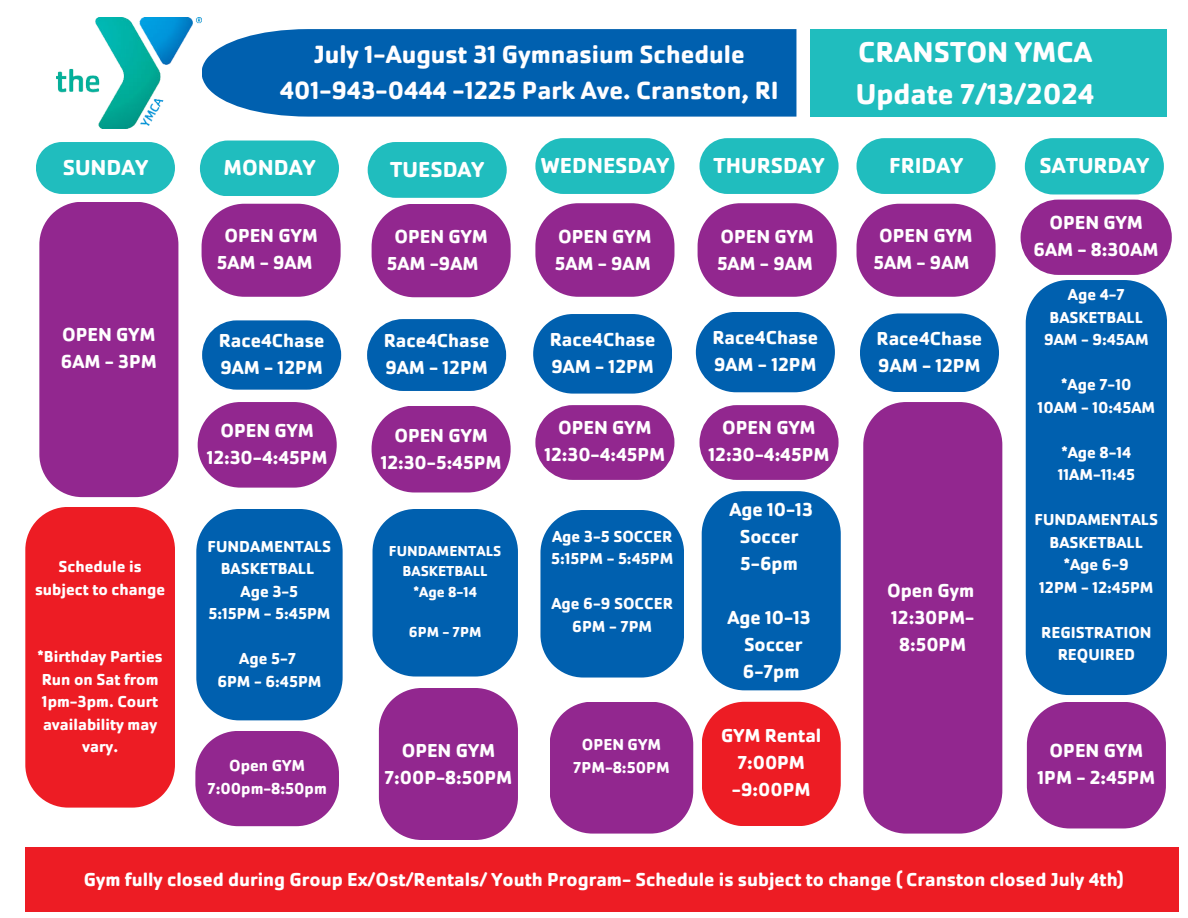
<style>
.page{position:relative;width:1188px;height:918px;background:#fff}
.page>*{position:absolute;margin:0;border:0;box-sizing:border-box;transform-origin:0 0}
.t1{font:700 29.85px/41.8px "Cachet Pro";color:#fffeff}
.t2{font:700 25.95px/35.8px "Cachet Pro";color:#fffeff;text-align:center}
.t3{font:700 22.5px "Cachet Pro";color:#fff}
.t4{font:700 19.5px/27px "Cachet Pro";color:#fff;text-align:center}
.t5{font:700 19.5px/27px "Cachet Pro";color:#fffeff;text-align:center}
.t6{font:700 16.5px/22.5px "Cachet Pro";color:#fffeff;text-align:center}
.t7{font:700 16.5px/22.5px "Cachet Pro";color:#fff;text-align:center}
.t8{font:700 15px/20.2px "Cachet Pro";color:#fffeff;text-align:center}
</style>
<div class="page">
<div style="left:202px;top:29px;width:594px;height:88px;background:#0060af"></div>
<div style="left:811px;top:29px;width:356px;height:88px;background:#20bdbe"></div>
<div style="left:200px;top:141px;width:139px;height:55px;background:#20bdbe;border-radius:28px"></div>
<div style="left:368px;top:142px;width:139px;height:56px;background:#20bdbe;border-radius:28px"></div>
<div style="left:535px;top:138px;width:139px;height:56px;background:#20bdbe;border-radius:28px"></div>
<div style="left:699px;top:138px;width:140px;height:56px;background:#20bdbe;border-radius:28px"></div>
<div style="left:857px;top:138px;width:139px;height:56px;background:#20bdbe;border-radius:28px"></div>
<svg style="left:1025px;top:138px;width:139px;height:56px;background:#33c2c3"></svg>
<svg style="left:36px;top:142px;width:139px;height:52px;background:#32c2c3"></svg>
<svg style="left:202px;top:204px;width:139px;height:93px;background:#9f419c"></svg>
<svg style="left:372px;top:204px;width:139px;height:93px;background:#9e409c"></svg>
<svg style="left:535px;top:203px;width:139px;height:94px;background:#9f429d"></svg>
<svg style="left:1021px;top:200px;width:151px;height:75px;background:#9d3d9a"></svg>
<div style="left:39px;top:202px;width:139px;height:295px;background:#92278f"></div>
<svg style="left:196px;top:509px;width:147px;height:211px;background:#1069b4"></svg>
<svg style="left:373px;top:509px;width:145px;height:168px;background:#106ab4"></svg>
<svg style="left:540px;top:510px;width:144px;height:168px;background:#146cb5"></svg>
<div style="left:1026px;top:280px;width:141px;height:415px;background:#0060af"></div>
<svg style="left:1027px;top:702px;width:139px;height:126px;background:#9b3998"></svg>
<svg style="left:698px;top:203px;width:139px;height:94px;background:#9f429d"></svg>
<svg style="left:857px;top:204px;width:139px;height:93px;background:#9f419c"></svg>
<div style="left:863px;top:402px;width:139px;height:431px;background:#92278f"></div>
<div style="left:25px;top:507px;width:150px;height:300px;background:#ed1c24"></div>
<div style="left:25px;top:848px;width:1153px;height:64px;background:#ed1c24"></div>
<div style="left:702px;top:491px;width:139px;height:199px;background:#0060af"></div>
<svg style="left:550px;top:702px;width:143px;height:132px;background:#9b3898"></svg>
<svg style="left:195px;top:731px;width:144px;height:95px;background:#9e409c"></svg>
<svg style="left:379px;top:688px;width:139px;height:152px;background:#9a3797"></svg>
<svg style="left:702px;top:702px;width:139px;height:124px;background:#ee3037"></svg>
<img style="left:56px;top:17px;width:145px;height:112px">
<div style="left:202px;top:320px;width:139px;height:70px;background:#0060af;border-radius:35px"></div>
<div style="left:367px;top:319px;width:139px;height:72px;background:#0060af;border-radius:36px"></div>
<svg style="left:533px;top:314px;width:139px;height:80px;background:#2074b9"></svg>
<div style="left:696px;top:312px;width:139px;height:80px;background:#0060af;border-radius:40px"></div>
<div style="left:860px;top:313px;width:139px;height:79px;background:#0060af;border-radius:39px"></div>
<svg style="left:699px;top:405px;width:140px;height:75px;background:#9f419c"></svg>
<svg style="left:535px;top:405px;width:139px;height:75px;background:#9e409c"></svg>
<svg style="left:372px;top:406px;width:139px;height:87px;background:#a0439d"></svg>
<svg style="left:198px;top:402px;width:139px;height:86px;background:#a0449e"></svg>
<h2 class="t2" style="left:280px;top:36px;width:500px">July 1-August 31 Gymnasium Schedule<br>401-943-0444 -1225 Park Ave. Cranston, RI</h2>
<h1 class="t1" style="left:856px;top:31px;width:240px">CRANSTON YMCA<br>Update 7/13/2024</h1>
<p class="t3" style="left:63px;top:153px;width:87px">SUNDAY</p>
<p class="t3" style="left:224px;top:154px;width:93px">MONDAY</p>
<p class="t3" style="left:390px;top:155px;width:95px">TUESDAY</p>
<p class="t3" style="left:541px;top:151px;width:130px">WEDNESDAY</p>
<p class="t3" style="left:714px;top:151px;width:112px">THURSDAY</p>
<p class="t3" style="left:889px;top:151px;width:75px">FRIDAY</p>
<p class="t3" style="left:1040px;top:151px;width:111px">SATURDAY</p>
<p class="t4" style="left:61px;top:321px;width:97px;text-align:left">OPEN GYM<br>6AM - 3PM</p>
<p class="t6" style="left:35px;top:555px;width:132px">Schedule is subject to change</p>
<p class="t6" style="left:38px;top:645px;width:127px">*Birthday Parties<br>Run on Sat from<br>1pm-3pm. Court availability may vary.</p>
<p class="t4" style="left:217px;top:222px;width:103px">OPEN GYM<br>5AM - 9AM</p>
<p class="t4" style="left:387px;top:223px;width:103px">OPEN GYM<br>5AM -9AM</p>
<p class="t4" style="left:555px;top:223px;width:98px;text-align:left">OPEN GYM<br>5AM - 9AM</p>
<p class="t4" style="left:717px;top:223px;width:98px;text-align:left">OPEN GYM<br>5AM - 9AM</p>
<p class="t4" style="left:874px;top:222px;width:101px;text-align:left">OPEN GYM<br>5AM - 9AM</p>
<p class="t4" style="left:219px;top:327px;width:107px;text-align:left">Race4Chase<br>9AM - 12PM</p>
<p class="t4" style="left:384px;top:327px;width:107px;text-align:left">Race4Chase<br>9AM - 12PM</p>
<p class="t4" style="left:550px;top:325px;width:107px;text-align:left">Race4Chase<br>9AM - 12PM</p>
<p class="t4" style="left:712px;top:324px;width:107px;text-align:left">Race4Chase<br>9AM - 12PM</p>
<p class="t4" style="left:877px;top:325px;width:107px;text-align:left">Race4Chase<br>9AM - 12PM</p>
<p class="t4" style="left:207px;top:417px;width:122px">OPEN GYM<br>12:30-4:45PM</p>
<p class="t7" style="left:208px;top:535px;width:125px">FUNDAMENTALS<br>BASKETBALL<br>Age 3-5<br>5:15PM - 5:45PM</p>
<p class="t7" style="left:217px;top:647px;width:106px">Age 5-7<br>6PM - 6:45PM</p>
<p class="t4" style="left:381px;top:422px;width:122px">OPEN GYM<br>12:30-5:45PM</p>
<p class="t8" style="left:389px;top:541px;width:114px">FUNDAMENTALS<br>BASKETBALL *Age 8-14</p>
<p class="t8" style="left:409px;top:622px;width:74px">6PM - 7PM</p>
<p class="t4" style="left:544px;top:414px;width:122px">OPEN GYM<br>12:30-4:45PM</p>
<p class="t6" style="left:551px;top:525px;width:124px;text-align:left">Age 3-5 SOCCER<br>5:15PM - 5:45PM</p>
<p class="t6" style="left:551px;top:592px;width:123px">Age 6-9 SOCCER<br>6PM - 7PM</p>
<p class="t6" style="left:582px;top:733px;width:81px">OPEN GYM</p>
<p class="t4" style="left:384px;top:737px;width:130px">OPEN GYM<br>7:00P-8:50PM</p>
<p class="t6" style="left:229px;top:755px;width:77px">Open GYM</p>
<p class="t6" style="left:573px;top:756px;width:98px">7PM-8:50PM</p>
<p class="t6" style="left:207px;top:777px;width:121px">7:00pm-8:50pm</p>
<p class="t4" style="left:709px;top:414px;width:122px">OPEN GYM<br>12:30-4:45PM</p>
<p class="t4" style="left:730px;top:496px;width:85px">Age 10-13<br>Soccer<br>5-6pm</p>
<p class="t4" style="left:727px;top:604px;width:85px">Age 10-13<br>Soccer<br>6-7pm</p>
<p class="t4" style="left:721px;top:722px;width:102px">GYM Rental<br>7:00PM -9:00PM</p>
<p class="t5" style="left:887px;top:577px;width:89px">Open Gym<br>12:30PM-<br>8:50PM</p>
<p class="t4" style="left:1034px;top:209px;width:127px">OPEN GYM<br>6AM - 8:30AM</p>
<p class="t6" style="left:1044px;top:283px;width:106px">Age 4-7<br>BASKETBALL<br>9AM - 9:45AM</p>
<p class="t6" style="left:1038px;top:373px;width:119px">*Age 7-10<br>10AM - 10:45AM</p>
<p class="t6" style="left:1058px;top:441px;width:79px;text-align:left">*Age 8-14<br>11AM-11:45</p>
<p class="t6" style="left:1035px;top:508px;width:125px">FUNDAMENTALS<br>BASKETBALL *Age 6-9<br>12PM - 12:45PM</p>
<p class="t6" style="left:1041px;top:621px;width:112px">REGISTRATION<br>REQUIRED</p>
<p class="t4" style="left:1038px;top:737px;width:119px">OPEN GYM<br>1PM - 2:45PM</p>
<p class="t4" style="left:84px;top:866px;width:1041px">Gym fully closed during Group Ex/Ost/Rentals/ Youth Program- Schedule is subject to change ( Cranston closed July 4th)</p>
</div>
